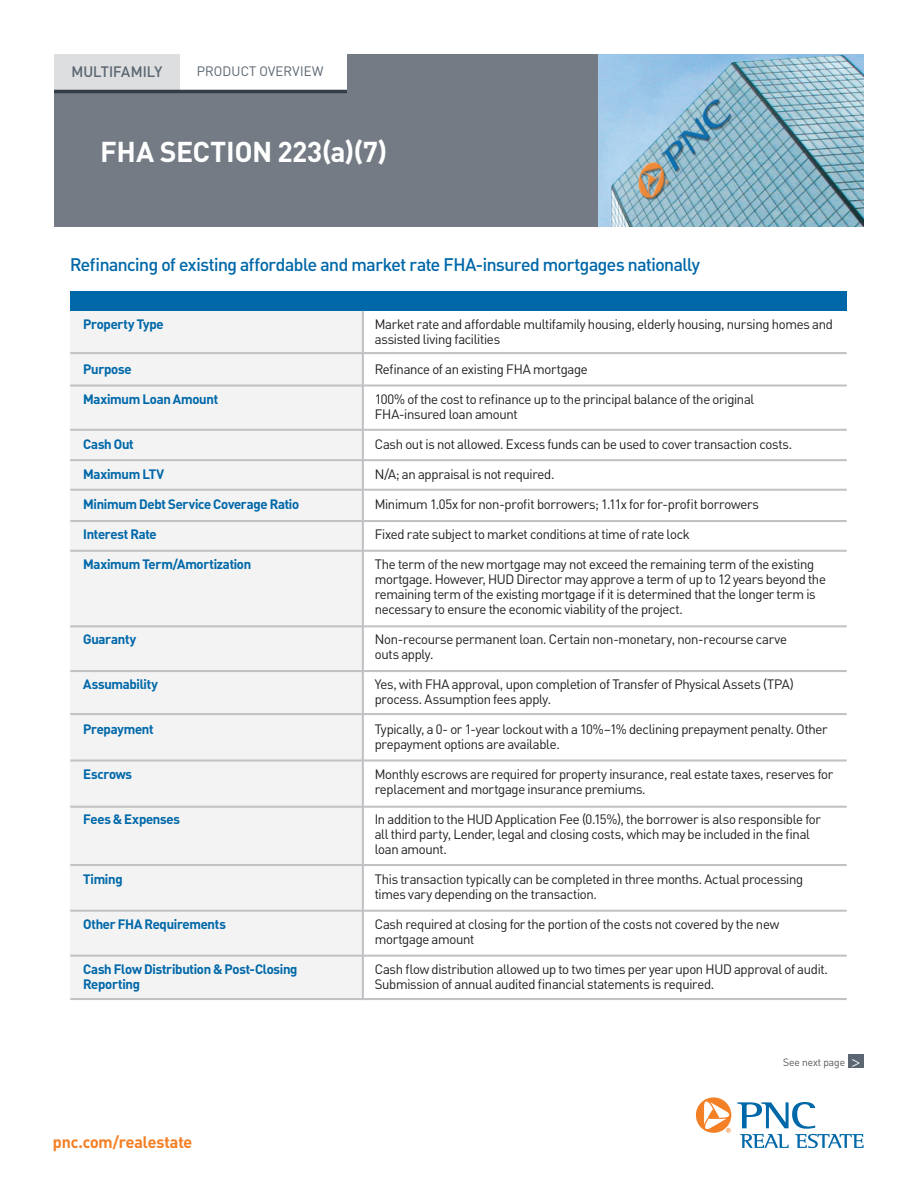
<style>
.page{position:relative;width:918px;height:1188px;background:#fff}
.page>*{position:absolute;margin:0;border:0;box-sizing:border-box;transform-origin:0 0}
.t1{font:700 28.35px "PNC Brand";letter-spacing:.005em;color:#fff}
.Paragraph_Style_1{font:500 18px "PNC Brand";letter-spacing:-.025em;color:#0068a9}
.Paragraph_Style_1-2{font:700 16.5px "PNC Brand";letter-spacing:-.005em;color:#f48026}
.t2{font:500 15px "PNC Brand";color:#5a6671}
.t3{font:15px "Myriad Pro";color:#fff}
.t4{font:13.5px/15px "PNC Brand";letter-spacing:-.02em;color:#231f20}
.t5{font:700 13.5px/15px "PNC Brand";letter-spacing:-.02em;color:#0068a9}
.t6{font:13.5px "PNC Brand";letter-spacing:.02em;color:#5a6671}
.t7{font:10.5px "PNC Brand";color:#57585a}
</style>
<div class="page">
<div style="left:70px;top:306px;width:293px;height:694px;background:#f3f3f3"></div>
<svg style="left:696px;top:1097px;width:35px;height:36px"></svg>
<svg style="left:737px;top:1102px;width:127px;height:46px"></svg>
<div style="left:70px;top:292px;width:777px;height:19px;background:#0068a9"></div>
<hr style="left:70px;top:352px;width:777px;height:2px;background:#c2c1c5">
<hr style="left:70px;top:384px;width:777px;height:3px;background:#c2c1c5">
<hr style="left:70px;top:429px;width:777px;height:2px;background:#c2c1c5">
<hr style="left:70px;top:910px;width:777px;height:2px;background:#c2c1c5">
<hr style="left:362px;top:311px;width:2px;height:689px;background:#c2c1c5">
<div style="left:848px;top:1055px;width:15px;height:13px;background:#5a6671"></div>
<div style="left:54px;top:54px;width:810px;height:173px;background:#747b84"></div>
<div style="left:54px;top:54px;width:293px;height:36px;background:#dddee0"></div>
<div style="left:180px;top:54px;width:167px;height:36px;background:#fff"></div>
<hr style="left:54px;top:90px;width:293px;height:3px;background:#323d47">
<img style="left:598px;top:54px;width:266px;height:173px">
<hr style="left:70px;top:550px;width:777px;height:2px;background:#c2c1c5">
<hr style="left:70px;top:625px;width:777px;height:2px;background:#c2c1c5">
<hr style="left:70px;top:670px;width:777px;height:2px;background:#c2c1c5">
<hr style="left:70px;top:759px;width:777px;height:3px;background:#c2c1c5">
<hr style="left:70px;top:806px;width:777px;height:2px;background:#c2c1c5">
<hr style="left:70px;top:520px;width:777px;height:2px;background:#c2c1c5">
<hr style="left:70px;top:489px;width:777px;height:2px;background:#c2c1c5">
<hr style="left:70px;top:459px;width:777px;height:2px;background:#c2c1c5">
<hr style="left:70px;top:713px;width:777px;height:2px;background:#c2c1c5">
<hr style="left:70px;top:955px;width:777px;height:2px;background:#c2c1c5">
<hr style="left:70px;top:864px;width:777px;height:2px;background:#c2c1c5">
<hr style="left:70px;top:998px;width:777px;height:2px;background:#c2c1c5">
<p class="t2" style="left:71px;top:62px;width:92px">MULTIFAMILY</p>
<p class="t6" style="left:197px;top:63px;width:128px">PRODUCT OVERVIEW</p>
<p class="t1" style="left:101px;top:133px;width:288px">FHA SECTION 223(a)(7)</p>
<p class="Paragraph_Style_1" style="left:70px;top:253px;width:631px">Refinancing of existing affordable and market rate FHA-insured mortgages nationally</p>
<p class="t5" style="left:83px;top:316px;width:82px">Property Type</p>
<p class="t5" style="left:83px;top:361px;width:50px">Purpose</p>
<p class="t5" style="left:83px;top:391px;width:137px">Maximum Loan Amount</p>
<p class="t5" style="left:83px;top:436px;width:52px">Cash Out</p>
<p class="t5" style="left:83px;top:466px;width:83px">Maximum LTV</p>
<p class="t5" style="left:83px;top:496px;width:217px">Minimum Debt Service Coverage Ratio</p>
<p class="t5" style="left:83px;top:526px;width:75px">Interest Rate</p>
<p class="t5" style="left:83px;top:556px;width:170px">Maximum Term/Amortization</p>
<p class="t5" style="left:83px;top:631px;width:54px">Guaranty</p>
<p class="t5" style="left:83px;top:676px;width:76px">Assumability</p>
<p class="t5" style="left:83px;top:721px;width:72px">Prepayment</p>
<p class="t5" style="left:83px;top:766px;width:50px">Escrows</p>
<p class="t5" style="left:83px;top:811px;width:98px">Fees &amp; Expenses</p>
<p class="t5" style="left:83px;top:871px;width:41px">Timing</p>
<p class="t5" style="left:83px;top:916px;width:144px">Other FHA Requirements</p>
<p class="t5" style="left:83px;top:961px;width:216px">Cash Flow Distribution &amp; Post-Closing<br>Reporting</p>
<p class="Paragraph_Style_1-2" style="left:53px;top:1131px;width:141px">pnc.com/realestate</p>
<p class="t4" style="left:375px;top:316px;width:460px">Market rate and affordable multifamily housing, elderly housing, nursing homes and assisted living facilities</p>
<p class="t4" style="left:375px;top:361px;width:214px">Refinance of an existing FHA mortgage</p>
<p class="t4" style="left:375px;top:391px;width:381px">100% of the cost to refinance up to the principal balance of the original<br>FHA-insured loan amount</p>
<p class="t4" style="left:375px;top:436px;width:419px">Cash out is not allowed. Excess funds can be used to cover transaction costs.</p>
<p class="t4" style="left:375px;top:466px;width:181px">N/A; an appraisal is not required.</p>
<p class="t4" style="left:375px;top:496px;width:386px">Minimum 1.05x for non-profit borrowers; 1.11x for for-profit borrowers</p>
<p class="t4" style="left:375px;top:526px;width:316px">Fixed rate subject to market conditions at time of rate lock</p>
<p class="t4" style="left:375px;top:556px;width:453px">The term of the new mortgage may not exceed the remaining term of the existing mortgage. However, HUD Director may approve a term of up to 12 years beyond the remaining term of the existing mortgage if it is determined that the longer term is necessary to ensure the economic viability of the project.</p>
<p class="t4" style="left:375px;top:631px;width:414px">Non-recourse permanent loan. Certain non-monetary, non-recourse carve outs apply.</p>
<p class="t4" style="left:375px;top:676px;width:421px">Yes, with FHA approval, upon completion of Transfer of Physical Assets (TPA) process. Assumption fees apply.</p>
<p class="t4" style="left:375px;top:721px;width:454px">Typically, a 0- or 1-year lockout with a 10%–1% declining prepayment penalty. Other prepayment options are available.</p>
<p class="t4" style="left:375px;top:766px;width:460px">Monthly escrows are required for property insurance, real estate taxes, reserves for replacement and mortgage insurance premiums.</p>
<p class="t4" style="left:375px;top:811px;width:448px">In addition to the HUD Application Fee (0.15%), the borrower is also responsible for all third party, Lender, legal and closing costs, which may be included in the final loan amount.</p>
<p class="t4" style="left:375px;top:871px;width:430px">This transaction typically can be completed in three months. Actual processing times vary depending on the transaction.</p>
<p class="t4" style="left:375px;top:916px;width:406px">Cash required at closing for the portion of the costs not covered by the new mortgage amount</p>
<p class="t4" style="left:375px;top:961px;width:455px">Cash flow distribution allowed up to two times per year upon HUD approval of audit.<br>Submission of annual audited financial statements is required.</p>
<p class="t7" style="left:783px;top:1055px;width:64px">See next page</p>
<p class="t3" style="left:852px;top:1053px;width:10px">&gt;</p>
</div>
